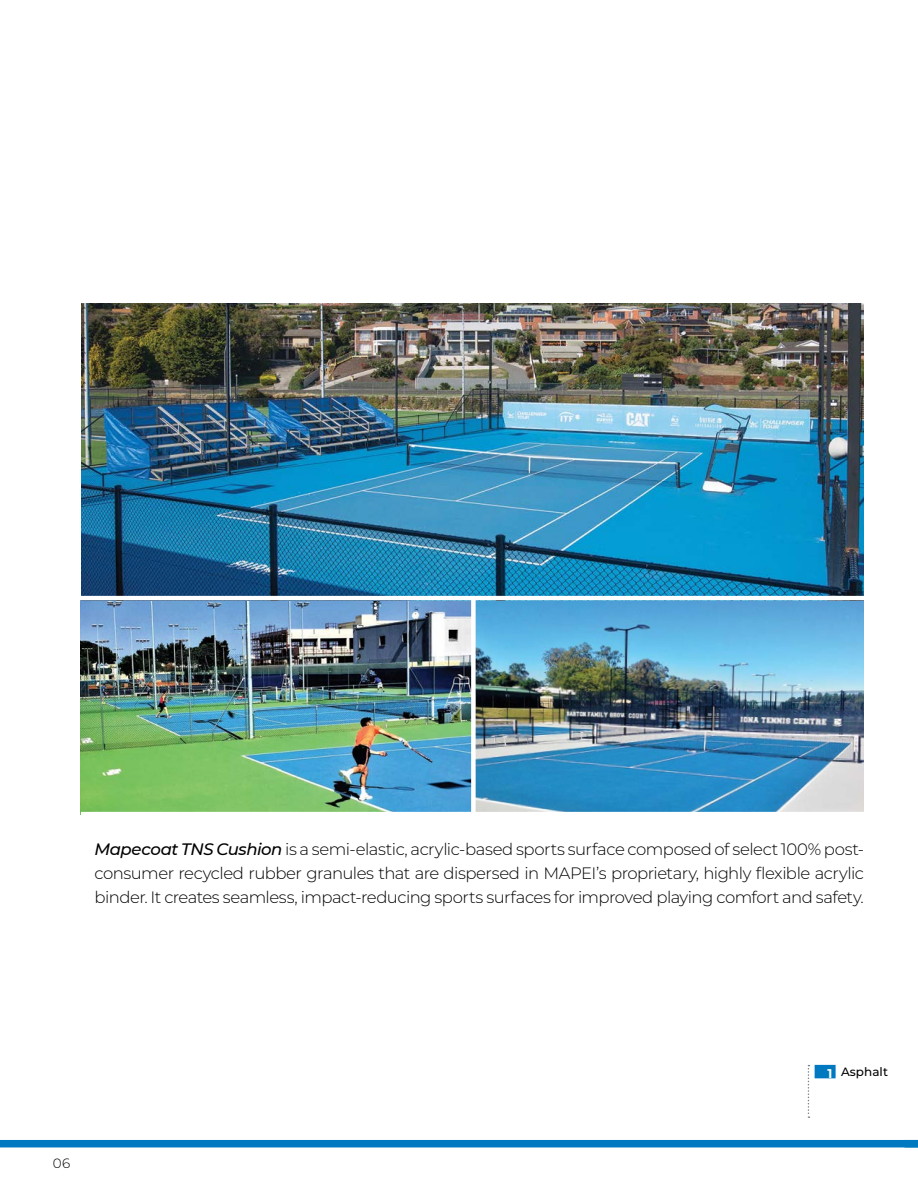
<style>
.page{position:relative;width:918px;height:1188px;background:#fff}
.page>*{position:absolute;margin:0;border:0;box-sizing:border-box;transform-origin:0 0}
.t1{font:300 16.5px/24px "Montserrat";letter-spacing:-.03em;color:#000;text-align:justify}
.t2{font:300 13.5px "Montserrat";color:#000}
.t3{font:500 12px "Montserrat";letter-spacing:.005em;color:#000}
.s1{font-weight:500;font-style:italic}
.s2{font-weight:700;font-size:12.75px;color:#fff}
</style>
<div class="page">
<div style="left:0;top:1140px;width:918px;height:7px;background:#0079c1"></div>
<img style="left:476px;top:600px;width:388px;height:212px">
<img style="left:81px;top:600px;width:390px;height:212px">
<svg style="left:815px;top:1065px;width:21px;height:13px"></svg>
<svg style="left:808px;top:1065px;width:1px;height:53px"></svg>
<img style="left:81px;top:303px;width:783px;height:293px">
<p class="t1" style="left:94px;top:836px;width:771px"><span class="s1">Mapecoat TNS Cushion</span> is a semi-elastic, acrylic-based sports surface composed of select 100% post&shy;consumer recycled rubber granules that are dispersed in MAPEI’s proprietary, highly flexible acrylic binder. It creates seamless, impact-reducing sports surfaces for improved playing comfort and safety.</p>
<p class="t2" style="left:53px;top:1154px;width:19px">06</p>
<p class="t3" style="left:828px;top:1064px;width:62px"><span class="s2">1</span> Asphalt</p>
</div>
